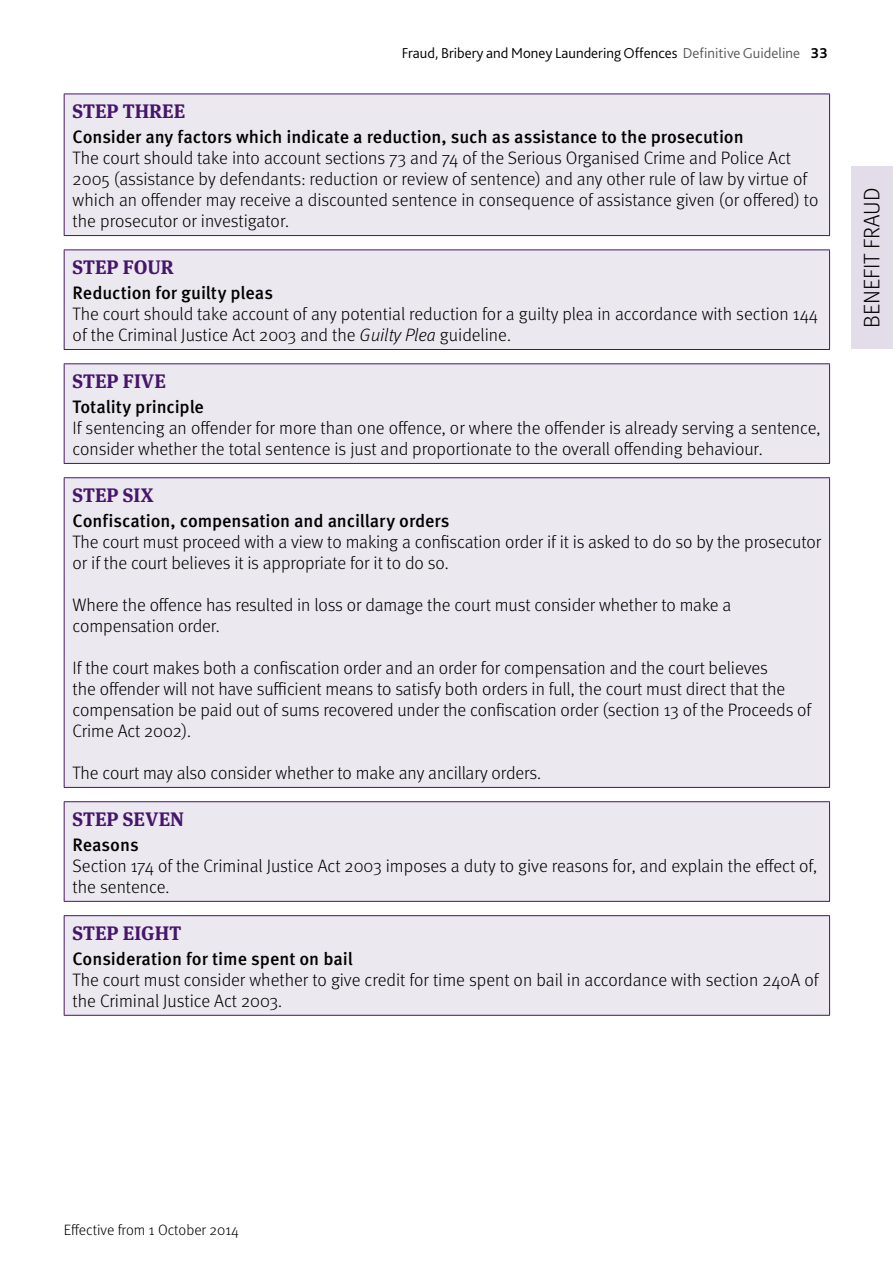
<style>
.page{position:relative;width:893px;height:1263px;background:#fff}
.page>*{position:absolute;margin:0;border:0;box-sizing:border-box;transform-origin:0 0}
.t1{font:300 22.5px "Meta OT";color:#000}
.A_head{font:700 19.5px "Meta Serif OT";color:#46166b}
.B_head{font:300 18px/21px "Meta OT";letter-spacing:-.005em;color:#000}
.t2{font:300 15px "Bliss 2";color:#000}
.t3{font:300 15px "Meta OT";color:#000}
.s1{color:#58595b}
.s2{font-weight:700}
.s3{font-weight:500}
.s4{font-style:italic}
</style>
<div class="page">
<div style="left:852px;top:166px;width:41px;height:183px;background:#e3dce9"></div>
<div style="left:65px;top:95px;width:764px;height:920px;background:#ece8f0"></div>
<svg style="left:64px;top:236px;width:766px;height:127px;fill:#ece8f0"></svg>
<hr style="left:64px;top:94px;width:1px;height:141px;background:#46166b">
<hr style="left:64px;top:94px;width:766px;height:1px;background:#46166b">
<hr style="left:829px;top:94px;width:1px;height:141px;background:#46166b">
<hr style="left:64px;top:235px;width:766px;height:1px;background:#46166b">
<hr style="left:64px;top:250px;width:1px;height:99px;background:#46166b">
<hr style="left:64px;top:249px;width:766px;height:1px;background:#46166b">
<hr style="left:829px;top:250px;width:1px;height:99px;background:#46166b">
<hr style="left:64px;top:349px;width:766px;height:1px;background:#46166b">
<hr style="left:64px;top:364px;width:1px;height:99px;background:#46166b">
<hr style="left:64px;top:363px;width:766px;height:1px;background:#46166b">
<hr style="left:829px;top:364px;width:1px;height:99px;background:#46166b">
<hr style="left:64px;top:463px;width:766px;height:1px;background:#46166b">
<hr style="left:64px;top:478px;width:1px;height:309px;background:#46166b">
<hr style="left:64px;top:477px;width:766px;height:1px;background:#46166b">
<hr style="left:829px;top:478px;width:1px;height:309px;background:#46166b">
<hr style="left:64px;top:787px;width:766px;height:1px;background:#46166b">
<hr style="left:64px;top:802px;width:1px;height:99px;background:#46166b">
<hr style="left:64px;top:916px;width:1px;height:99px;background:#46166b">
<hr style="left:64px;top:801px;width:766px;height:1px;background:#46166b">
<hr style="left:829px;top:802px;width:1px;height:99px;background:#46166b">
<hr style="left:829px;top:916px;width:1px;height:99px;background:#46166b">
<hr style="left:64px;top:901px;width:766px;height:1px;background:#46166b">
<hr style="left:64px;top:915px;width:766px;height:1px;background:#46166b">
<hr style="left:64px;top:1015px;width:766px;height:1px;background:#46166b">
<p class="t2" style="left:402px;top:43px;width:427px">Fraud, Bribery and Money Laundering Offences <span class="s1">Definitive Guideline</span> <span class="s2">33</span></p>
<p class="A_head" style="left:73px;top:99px;width:114px">STEP THREE</p>
<p class="B_head" style="left:73px;top:127px;width:747px"><span class="s3">Consider any factors which indicate a reduction, such as assistance to the prosecution<br></span>The court should take into account sections 73 and 74 of the Serious Organised Crime and Police Act 2005 (assistance by defendants: reduction or review of sentence) and any other rule of law by virtue of which an offender may receive a discounted sentence in consequence of assistance given (or offered) to the prosecutor or investigator.</p>
<p class="A_head" style="left:73px;top:255px;width:103px">STEP FOUR</p>
<p class="B_head" style="left:73px;top:283px;width:747px"><span class="s3">Reduction for guilty pleas<br></span>The court should take account of any potential reduction for a guilty plea in accordance with section 144 of the Criminal Justice Act 2003 and the <span class="s4">Guilty Plea</span> guideline.</p>
<p class="A_head" style="left:73px;top:369px;width:95px">STEP FIVE</p>
<p class="B_head" style="left:73px;top:397px;width:749px"><span class="s3">Totality principle<br></span>If sentencing an offender for more than one offence, or where the offender is already serving a sentence, consider whether the total sentence is just and proportionate to the overall offending behaviour.</p>
<p class="A_head" style="left:73px;top:483px;width:83px">STEP SIX</p>
<p class="B_head" style="left:73px;top:510px;width:750px"><span class="s3">Confiscation, compensation and ancillary orders<br></span>The court must proceed with a view to making a confiscation order if it is asked to do so by the prosecutor or if the court believes it is appropriate for it to do so.</p>
<p class="B_head" style="left:73px;top:594px;width:660px">Where the offence has resulted in loss or damage the court must consider whether to make a compensation order.</p>
<p class="B_head" style="left:73px;top:657px;width:740px">If the court makes both a confiscation order and an order for compensation and the court believes<br>the offender will not have sufficient means to satisfy both orders in full, the court must direct that the compensation be paid out of sums recovered under the confiscation order (section 13 of the Proceeds of Crime Act 2002).</p>
<p class="B_head" style="left:73px;top:762px;width:470px">The court may also consider whether to make any ancillary orders.</p>
<p class="A_head" style="left:73px;top:807px;width:113px">STEP SEVEN</p>
<p class="B_head" style="left:73px;top:834px;width:746px"><span class="s3">Reasons<br></span>Section 174 of the Criminal Justice Act 2003 imposes a duty to give reasons for, and explain the effect of, the sentence.</p>
<p class="A_head" style="left:73px;top:921px;width:110px">STEP EIGHT</p>
<p class="B_head" style="left:73px;top:948px;width:747px"><span class="s3">Consideration for time spent on bail<br></span>The court must consider whether to give credit for time spent on bail in accordance with section 240A of the Criminal Justice Act 2003.</p>
<p class="t1" style="left:858px;top:328px;width:141px;rotate:-90deg">BENEFIT FRAUD</p>
<p class="t3" style="left:64px;top:1221px;width:176px">Effective from 1 October 2014</p>
</div>
